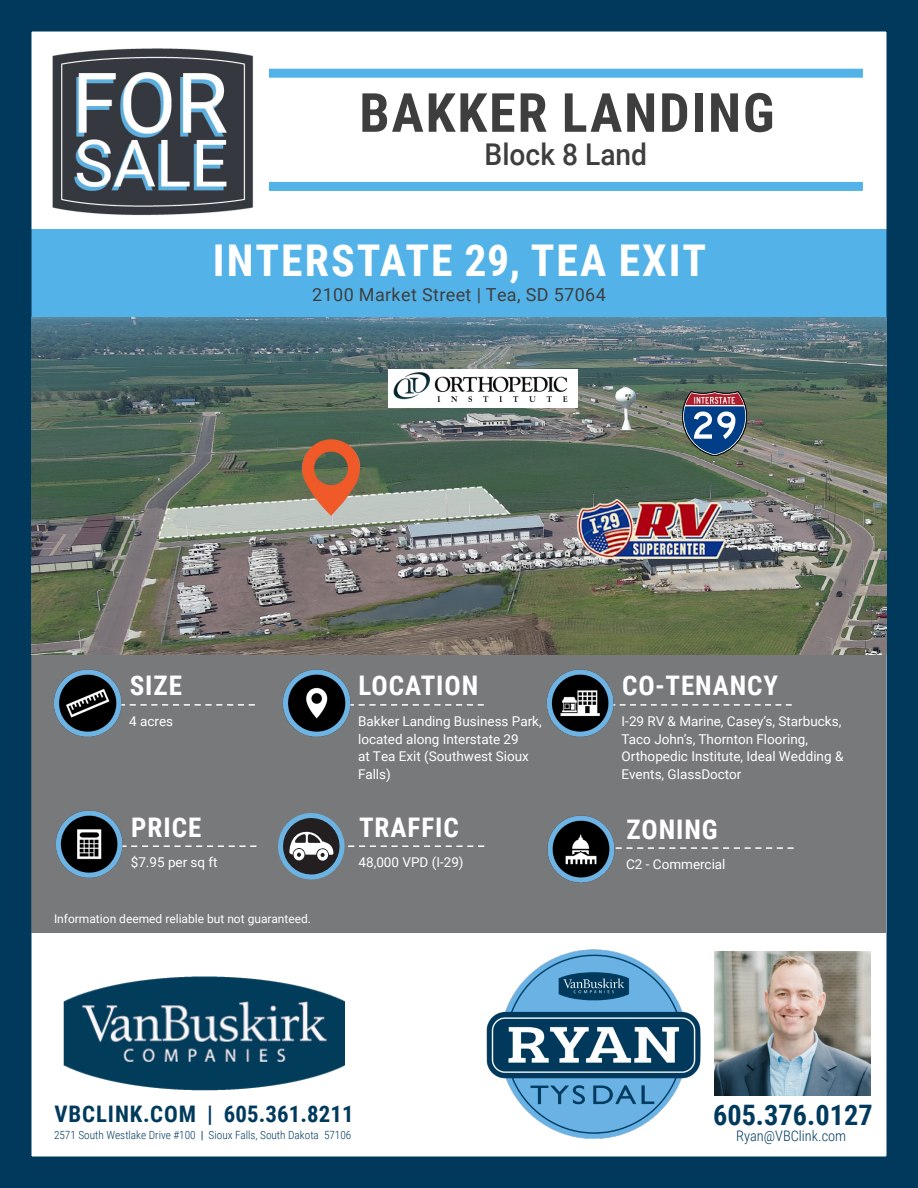
<style>
.page{position:relative;width:918px;height:1188px;background:#fff}
.page>*{position:absolute;margin:0;border:0;box-sizing:border-box;transform-origin:0 0}
.t1{font:700 54px "Roboto Condensed";letter-spacing:.035em;color:#3e3e3f}
.t2{font:700 43.8px "Roboto Condensed";letter-spacing:.045em;color:#fff}
.t3{font:500 30px "Roboto";color:#3e3e3f;scale:.94 1}
.t4{font:700 28.2px "Roboto Condensed";color:#003a5d}
.t5{font:700 27px "Roboto Condensed";letter-spacing:.035em;color:#fff}
.t6{font:700 22.8px "Roboto Condensed";letter-spacing:.04em;color:#003a5d}
.t7{font:18px "Roboto";letter-spacing:.02em;color:#3e3e3f}
.t8{font:300 14.4px "Roboto Condensed";color:#003a5d}
.t9{font:13.5px/18px "Roboto";color:#fff}
.t10{font:12px "Roboto";color:#fff}
.t11{font:300 11.25px "Roboto Condensed";color:#003a5d}
.s1{font-family:"Roboto";font-weight:400}
</style>
<div class="page">
<div style="left:1px;top:229px;width:916px;height:88px;background:#53b3e8"></div>
<div style="left:0;top:0;width:918px;height:1188px;border:32px solid #00395c"></div>
<img style="left:32px;top:317px;width:855px;height:338px">
<div style="left:32px;top:655px;width:854px;height:278px;background:#78797b"></div>
<svg style="left:619px;top:704px;width:173px;height:2px"></svg>
<img style="left:547px;top:669px;width:69px;height:68px">
<svg style="left:124px;top:704px;width:131px;height:2px"></svg>
<img style="left:54px;top:669px;width:70px;height:68px">
<svg style="left:353px;top:704px;width:131px;height:2px"></svg>
<img style="left:283px;top:669px;width:70px;height:68px">
<svg style="left:125px;top:845px;width:131px;height:2px"></svg>
<img style="left:56px;top:810px;width:69px;height:68px">
<img style="left:486px;top:950px;width:214px;height:189px">
<svg style="left:278px;top:813px;width:206px;height:67px"></svg>
<svg style="left:626px;top:847px;width:168px;height:2px"></svg>
<img style="left:714px;top:951px;width:156px;height:145px">
<img style="left:547px;top:815px;width:75px;height:68px">
<svg style="left:683px;top:392px;width:64px;height:64px;background:#5b6987"></svg>
<img style="left:578px;top:500px;width:148px;height:58px">
<img style="left:63px;top:976px;width:282px;height:115px">
<div style="left:269px;top:69px;width:594px;height:9px;background:#53b3e8"></div>
<div style="left:269px;top:182px;width:594px;height:9px;background:#53b3e8"></div>
<img style="left:52px;top:48px;width:202px;height:167px">
<div style="left:385px;top:364px;width:191px;height:47px;background:#fff;opacity:.9"></div>
<div style="left:391px;top:371px;width:187px;height:37px;background:#231f20;opacity:.8"></div>
<p class="t1" style="left:359px;top:75px;width:417px">BAKKER LANDING</p>
<p class="t3" style="left:485px;top:133px;width:174px">Block 8 Land</p>
<p class="t2" style="left:213px;top:230px;width:495px">INTERSTATE 29, TEA EXIT</p>
<p class="t7" style="left:312px;top:282px;width:295px">2100 Market Street | Tea, SD 57064</p>
<p class="t5" style="left:130px;top:667px;width:54px">SIZE</p>
<p class="t9" style="left:129px;top:711px;width:46px">4 acres</p>
<p class="t5" style="left:359px;top:667px;width:121px">LOCATION</p>
<p class="t9" style="left:358px;top:711px;width:185px">Bakker Landing Business Park, located along Interstate 29<br>at Tea Exit (Southwest Sioux<br>Falls)</p>
<p class="t5" style="left:622px;top:667px;width:158px">CO-TENANCY</p>
<p class="t9" style="left:622px;top:711px;width:223px">I-29 RV &amp; Marine, Casey’s, Starbucks,<br>Taco John’s, Thornton Flooring,<br>Orthopedic Institute, Ideal Wedding &amp;<br>Events, GlassDoctor</p>
<p class="t5" style="left:131px;top:808px;width:72px">PRICE</p>
<p class="t9" style="left:131px;top:853px;width:88px">$7.95 per sq ft</p>
<p class="t10" style="left:54px;top:910px;width:259px">Information deemed reliable but not guaranteed.</p>
<p class="t5" style="left:359px;top:808px;width:101px">TRAFFIC</p>
<p class="t9" style="left:359px;top:853px;width:107px">48,000 VPD (I-29)</p>
<p class="t6" style="left:54px;top:1098px;width:301px">VBCLINK.COM | 605.361.8211</p>
<p class="t11" style="left:54px;top:1127px;width:299px">2571 South Westlake Drive #100 <span class="s1">|</span> Sioux Falls, South Dakota 57106</p>
<p class="t5" style="left:627px;top:810px;width:93px">ZONING</p>
<p class="t9" style="left:626px;top:854px;width:101px">C2 - Commercial</p>
<p class="t4" style="left:713px;top:1095px;width:161px">605.376.0127</p>
<p class="t8" style="left:736px;top:1126px;width:112px">Ryan@VBClink.com</p>
</div>
